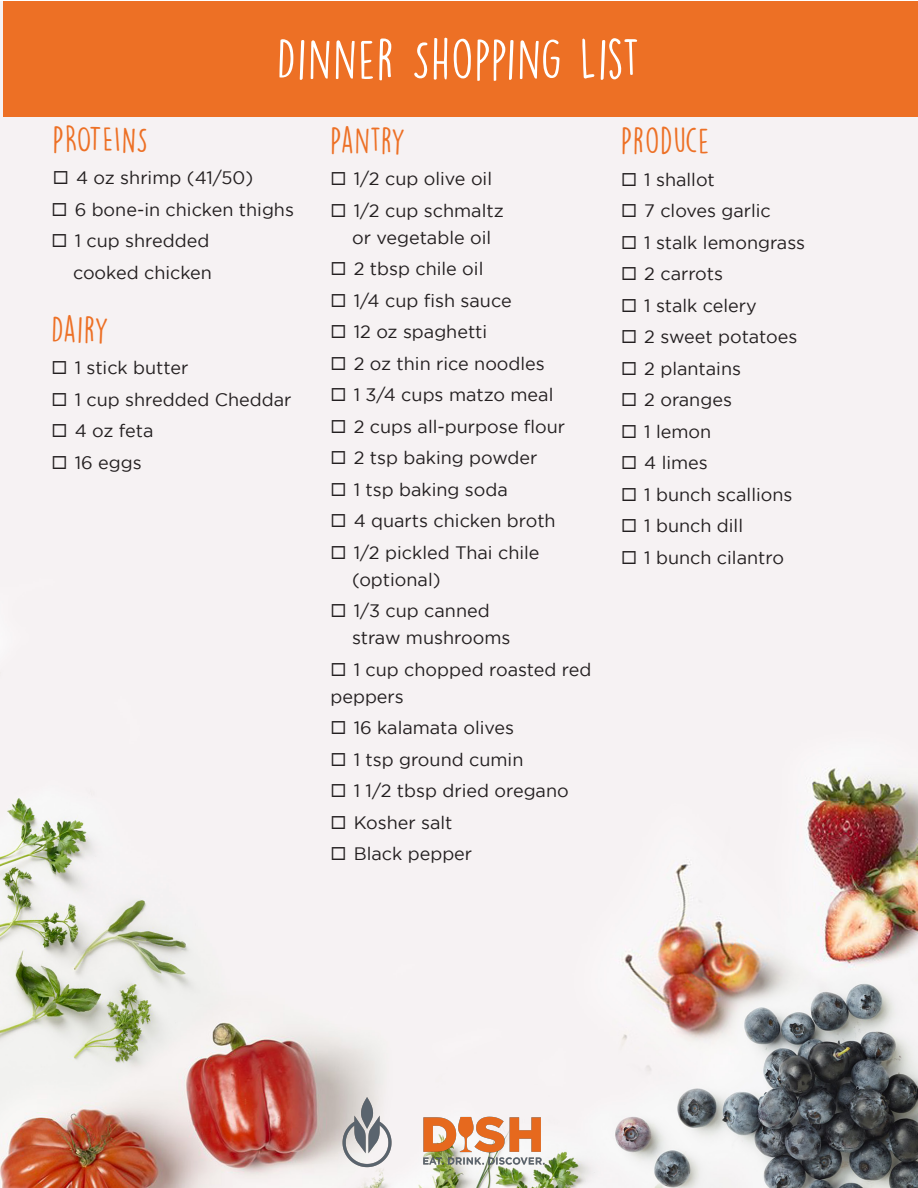
<style>
.page{position:relative;width:918px;height:1188px;background:#fff}
.page>*{position:absolute;margin:0;border:0;box-sizing:border-box;transform-origin:0 0}
.t1{font:51px "DK Lemon Yellow Sun";letter-spacing:.025em;color:#fff}
.t2{font:33px "DK Lemon Yellow Sun";letter-spacing:.025em;color:#ed7025}
.t3{font:18px/27px "Gotham";color:#231f20}
</style>
<div class="page">
<img style="left:0;top:1px;width:918px;height:1187px">
<div style="left:3px;top:1px;width:915px;height:116px;background:#ed7025"></div>
<img style="left:340px;top:1093px;width:209px;height:77px">
<p class="t1" style="left:277px;top:28px;width:364px">DINNER SHOPPING LIST</p>
<p class="t2" style="left:53px;top:119px;width:96px">PROTEINS</p>
<p class="t3" style="left:53px;top:164px;width:202px">◻ 4 oz shrimp (41/50)</p>
<p class="t3" style="left:51px;top:196px;width:244px">◻ 6 bone-in chicken thighs</p>
<p class="t3" style="left:51px;top:227px;width:159px">◻ 1 cup shredded</p>
<p class="t3" style="left:73px;top:259px;width:140px">cooked chicken</p>
<p class="t2" style="left:51px;top:309px;width:59px">DAIRY</p>
<p class="t3" style="left:51px;top:354px;width:139px">◻ 1 stick butter</p>
<p class="t3" style="left:51px;top:386px;width:241px">◻ 1 cup shredded Cheddar</p>
<p class="t3" style="left:51px;top:417px;width:104px">◻ 4 oz feta</p>
<p class="t3" style="left:51px;top:449px;width:92px">◻ 16 eggs</p>
<p class="t2" style="left:330px;top:120px;width:77px">PANTRY</p>
<p class="t3" style="left:330px;top:165px;width:163px">◻ 1/2 cup olive oil</p>
<p class="t3" style="left:330px;top:196px;width:175px;text-align:center">◻ 1/2 cup schmaltz or vegetable oil</p>
<p class="t3" style="left:330px;top:255px;width:154px">◻ 2 tbsp chile oil</p>
<p class="t3" style="left:330px;top:286px;width:183px">◻ 1/4 cup fish sauce</p>
<p class="t3" style="left:330px;top:318px;width:158px">◻ 12 oz spaghetti</p>
<p class="t3" style="left:330px;top:349px;width:216px">◻ 2 oz thin rice noodles</p>
<p class="t3" style="left:330px;top:381px;width:224px">◻ 1 3/4 cups matzo meal</p>
<p class="t3" style="left:330px;top:412px;width:236px">◻ 2 cups all-purpose flour</p>
<p class="t3" style="left:330px;top:444px;width:208px">◻ 2 tsp baking powder</p>
<p class="t3" style="left:330px;top:475px;width:179px">◻ 1 tsp baking soda</p>
<p class="t3" style="left:330px;top:507px;width:227px">◻ 4 quarts chicken broth</p>
<p class="t3" style="left:352px;top:538px;width:189px;text-indent:-22px">◻ 1/2 pickled Thai chile (optional)</p>
<p class="t3" style="left:352px;top:597px;width:160px;text-indent:-22px">◻ 1/3 cup canned straw mushrooms</p>
<p class="t3" style="left:330px;top:655px;width:262px">◻ 1 cup chopped roasted red peppers</p>
<p class="t3" style="left:330px;top:714px;width:185px">◻ 16 kalamata olives</p>
<p class="t3" style="left:330px;top:745px;width:194px">◻ 1 tsp ground cumin</p>
<p class="t3" style="left:330px;top:777px;width:240px">◻ 1 1/2 tbsp dried oregano</p>
<p class="t3" style="left:330px;top:808px;width:124px">◻ Kosher salt</p>
<p class="t3" style="left:330px;top:840px;width:143px">◻ Black pepper</p>
<p class="t2" style="left:621px;top:121px;width:90px">PRODUCE</p>
<p class="t3" style="left:621px;top:166px;width:95px">◻ 1 shallot</p>
<p class="t3" style="left:621px;top:197px;width:151px">◻ 7 cloves garlic</p>
<p class="t3" style="left:621px;top:229px;width:186px">◻ 1 stalk lemongrass</p>
<p class="t3" style="left:621px;top:260px;width:104px">◻ 2 carrots</p>
<p class="t3" style="left:621px;top:292px;width:137px">◻ 1 stalk celery</p>
<p class="t3" style="left:621px;top:323px;width:178px">◻ 2 sweet potatoes</p>
<p class="t3" style="left:621px;top:355px;width:122px">◻ 2 plantains</p>
<p class="t3" style="left:621px;top:386px;width:112px">◻ 2 oranges</p>
<p class="t3" style="left:621px;top:418px;width:92px">◻ 1 lemon</p>
<p class="t3" style="left:621px;top:449px;width:88px">◻ 4 limes</p>
<p class="t3" style="left:621px;top:481px;width:173px">◻ 1 bunch scallions</p>
<p class="t3" style="left:621px;top:512px;width:124px">◻ 1 bunch dill</p>
<p class="t3" style="left:621px;top:544px;width:165px">◻ 1 bunch cilantro</p>
</div>
